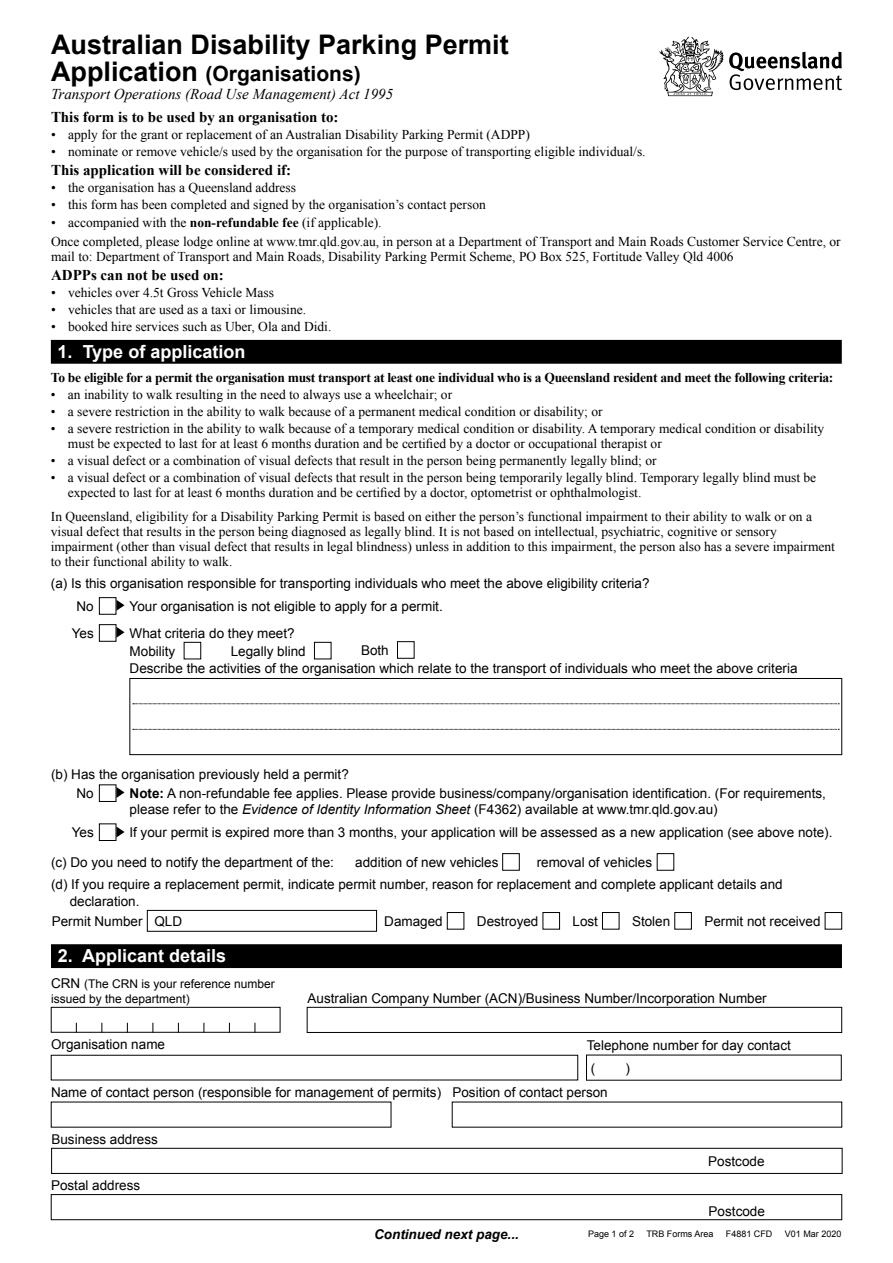
<style>
.page{position:relative;width:893px;height:1263px;background:#fff}
.page>*{position:absolute;margin:0;border:0;box-sizing:border-box;transform-origin:0 0}
.t1{font:700 27px "Arial";color:#000}
.t2{font:700 21px "Arial";color:#000}
.t3{font:700 18px "Arial";color:#fff}
.t4{font:700 15px "Times New Roman";color:#000}
.t5{font:italic 15px "Times New Roman";color:#000}
.t6{font:13.5px/15px "Times New Roman";color:#000}
.t7{font:13.5px/16.2px "Arial";color:#000}
.t8{font:700 13.5px "Times New Roman";letter-spacing:-.02em;color:#000}
.t9{font:italic 700 13.5px "Arial";color:#000}
.t10{font:12px/15px "Arial";color:#000}
.t11{font:9px "Arial";color:#000}
.s1{font-size:27px}
.s2{font-weight:700}
.s3{font-style:italic}
.s4{font-size:13.5px}
</style>
<div class="page">
<div style="left:52px;top:341px;width:789px;height:22px;background:#000"></div>
<div style="left:51px;top:340px;width:791px;height:24px;border:2px solid #000"></div>
<div style="left:99px;top:597px;width:17px;height:17px;border:1px solid #000"></div>
<div style="left:99px;top:785px;width:17px;height:17px;border:1px solid #000"></div>
<div style="left:447px;top:912px;width:17px;height:17px;border:1px solid #000"></div>
<div style="left:602px;top:912px;width:17px;height:17px;border:1px solid #000"></div>
<div style="left:543px;top:912px;width:17px;height:17px;border:1px solid #000"></div>
<div style="left:675px;top:912px;width:17px;height:17px;border:1px solid #000"></div>
<div style="left:99px;top:824px;width:17px;height:17px;border:1px solid #000"></div>
<svg style="left:116px;top:600px;width:9px;height:11px"></svg>
<svg style="left:116px;top:787px;width:9px;height:11px"></svg>
<svg style="left:116px;top:826px;width:9px;height:11px"></svg>
<div style="left:52px;top:945px;width:789px;height:22px;background:#000"></div>
<div style="left:51px;top:944px;width:791px;height:24px;border:2px solid #000"></div>
<div style="left:51px;top:1148px;width:791px;height:25px;border:1px solid #000"></div>
<div style="left:51px;top:1007px;width:229px;height:25px;border:1px solid #000"></div>
<div style="left:307px;top:1007px;width:535px;height:26px;border:1px solid #000"></div>
<div style="left:502px;top:853px;width:17px;height:17px;border:1px solid #000"></div>
<div style="left:657px;top:853px;width:17px;height:17px;border:1px solid #000"></div>
<svg style="left:659px;top:37px;width:183px;height:59px"></svg>
<div style="left:147px;top:910px;width:230px;height:21px;border:1px solid #000"></div>
<div style="left:825px;top:912px;width:17px;height:17px;border:1px solid #000"></div>
<div style="left:99px;top:624px;width:17px;height:17px;border:1px solid #000"></div>
<svg style="left:116px;top:627px;width:9px;height:11px"></svg>
<div style="left:184px;top:642px;width:17px;height:17px;border:1px solid #000"></div>
<div style="left:314px;top:642px;width:17px;height:17px;border:1px solid #000"></div>
<div style="left:130px;top:678px;width:712px;height:77px;border:1px solid #000"></div>
<svg style="left:133px;top:703px;width:706px;height:1px"></svg>
<svg style="left:133px;top:729px;width:706px;height:1px"></svg>
<div style="left:51px;top:1194px;width:791px;height:26px;border:1px solid #000"></div>
<div style="left:397px;top:641px;width:17px;height:17px;border:1px solid #000"></div>
<h1 class="t1" style="left:51px;top:26px;width:459px">Australian Disability Parking Permit</h1>
<h2 class="t2" style="left:51px;top:59px;width:311px"><span class="s1">Application</span> (Organisations)</h2>
<p class="t5" style="left:51px;top:83px;width:344px">Transport Operations (Road Use Management) Act 1995</p>
<p class="t4" style="left:51px;top:106px;width:289px">This form is to be used by an organisation to:</p>
<p class="t6" style="left:51px;top:126px;width:480px">• apply for the grant or replacement of an Australian Disability Parking Permit (ADPP)</p>
<p class="t6" style="left:51px;top:144px;width:596px">• nominate or remove vehicle/s used by the organisation for the purpose of transporting eligible individual/s.</p>
<p class="t4" style="left:51px;top:160px;width:242px">This application will be considered if:</p>
<p class="t6" style="left:51px;top:180px;width:247px">• the organisation has a Queensland address</p>
<p class="t6" style="left:51px;top:197px;width:436px">• this form has been completed and signed by the organisation’s contact person</p>
<p class="t6" style="left:51px;top:212px;width:791px;line-height:19.2px">• accompanied with the <span class="s2">non-refundable fee</span> (if applicable).<br>Once completed, please lodge online at www.tmr.qld.gov.au, in person at a Department of Transport and Main Roads Customer Service Centre, or</p>
<p class="t6" style="left:51px;top:249px;width:684px">mail to: Department of Transport and Main Roads, Disability Parking Permit Scheme, PO Box 525, Fortitude Valley Qld 4006</p>
<p class="t4" style="left:51px;top:265px;width:174px">ADPPs can not be used on:</p>
<p class="t6" style="left:51px;top:285px;width:224px">• vehicles over 4.5t Gross Vehicle Mass</p>
<p class="t6" style="left:51px;top:302px;width:257px">• vehicles that are used as a taxi or limousine.</p>
<p class="t6" style="left:51px;top:319px;width:282px">• booked hire services such as Uber, Ola and Didi.</p>
<h3 class="t3" style="left:58px;top:340px;width:189px">1. Type of application</h3>
<p class="t8" style="left:51px;top:368px;width:784px">To be eligible for a permit the organisation must transport at least one individual who is a Queensland resident and meet the following criteria:</p>
<p class="t6" style="left:51px;top:386px;width:403px">• an inability to walk resulting in the need to always use a wheelchair; or</p>
<p class="t6" style="left:51px;top:404px;width:553px">• a severe restriction in the ability to walk because of a permanent medical condition or disability; or</p>
<p class="t6" style="left:68px;top:421px;width:758px;text-indent:-17px">• a severe restriction in the ability to walk because of a temporary medical condition or disability. A temporary medical condition or disability must be expected to last for at least 6 months duration and be certified by a doctor or occupational therapist or</p>
<p class="t6" style="left:51px;top:453px;width:607px">• a visual defect or a combination of visual defects that result in the person being permanently legally blind; or</p>
<p class="t6" style="left:68px;top:470px;width:750px;text-indent:-17px">• a visual defect or a combination of visual defects that result in the person being temporarily legally blind. Temporary legally blind must be expected to last for at least 6 months duration and be certified by a doctor, optometrist or ophthalmologist.</p>
<p class="t6" style="left:51px;top:508px;width:786px">In Queensland, eligibility for a Disability Parking Permit is based on either the person’s functional impairment to their ability to walk or on a visual defect that results in the person being diagnosed as legally blind. It is not based on intellectual, psychiatric, cognitive or sensory impairment (other than visual defect that results in legal blindness) unless in addition to this impairment, the person also has a severe impairment to their functional ability to walk.</p>
<p class="t7" style="left:51px;top:576px;width:600px">(a) Is this organisation responsible for transporting individuals who meet the above eligibility criteria?</p>
<p class="t7" style="left:76px;top:598px;width:19px">No</p>
<p class="t7" style="left:72px;top:625px;width:24px">Yes</p>
<p class="t7" style="left:130px;top:598px;width:315px">Your organisation is not eligible to apply for a permit.</p>
<p class="t7" style="left:130px;top:624px;width:167px;line-height:17.7px">What criteria do they meet?<br>Mobility</p>
<p class="t7" style="left:361px;top:642px;width:29px">Both</p>
<p class="t7" style="left:130px;top:642px;width:669px;line-height:17.7px;text-indent:101px">Legally blind<br>Describe the activities of the organisation which relate to the transport of individuals who meet the above criteria</p>
<p class="t7" style="left:51px;top:766px;width:299px">(b) Has the organisation previously held a permit?</p>
<p class="t7" style="left:76px;top:785px;width:19px">No</p>
<p class="t7" style="left:130px;top:785px;width:698px"><span class="s2">Note:</span> A non-refundable fee applies. Please provide business/company/organisation identification. (For requirements, please refer to the <span class="s3">Evidence of Identity Information Sheet</span> (F4362) available at www.tmr.qld.gov.au)</p>
<p class="t7" style="left:72px;top:824px;width:24px">Yes</p>
<p class="t7" style="left:129px;top:824px;width:705px">If your permit is expired more than 3 months, your application will be assessed as a new application (see above note).</p>
<p class="t7" style="left:51px;top:854px;width:284px">(c) Do you need to notify the department of the:</p>
<p class="t7" style="left:355px;top:854px;width:145px">addition of new vehicles</p>
<p class="t7" style="left:537px;top:854px;width:117px">removal of vehicles</p>
<p class="t7" style="left:70px;top:877px;width:714px;text-indent:-19px">(d) If you require a replacement permit, indicate permit number, reason for replacement and complete applicant details and declaration.</p>
<p class="t7" style="left:384px;top:913px;width:60px">Damaged</p>
<p class="t7" style="left:477px;top:913px;width:63px">Destroyed</p>
<p class="t7" style="left:572px;top:913px;width:27px">Lost</p>
<p class="t7" style="left:632px;top:913px;width:40px">Stolen</p>
<p class="t7" style="left:52px;top:913px;width:132px">Permit Number QLD</p>
<p class="t7" style="left:704px;top:913px;width:118px">Permit not received</p>
<h3 class="t3" style="left:58px;top:944px;width:170px">2. Applicant details</h3>
<p class="t10" style="left:51px;top:976px;width:225px"><span class="s4">CRN</span> (The CRN is your reference number issued by the department)</p>
<p class="t7" style="left:308px;top:990px;width:461px">Australian Company Number (ACN)/Business Number/Incorporation Number</p>
<p class="t7" style="left:51px;top:1037px;width:116px">Organisation name</p>
<p class="t7" style="left:51px;top:1084px;width:392px">Name of contact person (responsible for management of permits)</p>
<p class="t7" style="left:587px;top:1037px;width:206px">Telephone number for day contact</p>
<p class="t7" style="left:452px;top:1084px;width:157px">Position of contact person</p>
<p class="t7" style="left:591px;top:1060px;width:6px">(</p>
<p class="t7" style="left:625px;top:1060px;width:6px">)</p>
<p class="t7" style="left:51px;top:1131px;width:108px">Business address</p>
<p class="t7" style="left:51px;top:1178px;width:91px">Postal address</p>
<p class="t7" style="left:708px;top:1153px;width:58px">Postcode</p>
<p class="t7" style="left:709px;top:1204px;width:58px">Postcode</p>
<p class="t9" style="left:374px;top:1225px;width:146px">Continued next page...</p>
<p class="t11" style="left:588px;top:1228px;width:48px">Page 1 of 2</p>
<p class="t11" style="left:646px;top:1228px;width:69px">TRB Forms Area</p>
<p class="t11" style="left:726px;top:1228px;width:48px">F4881 CFD</p>
<p class="t11" style="left:785px;top:1228px;width:58px">V01 Mar 2020</p>
</div>
